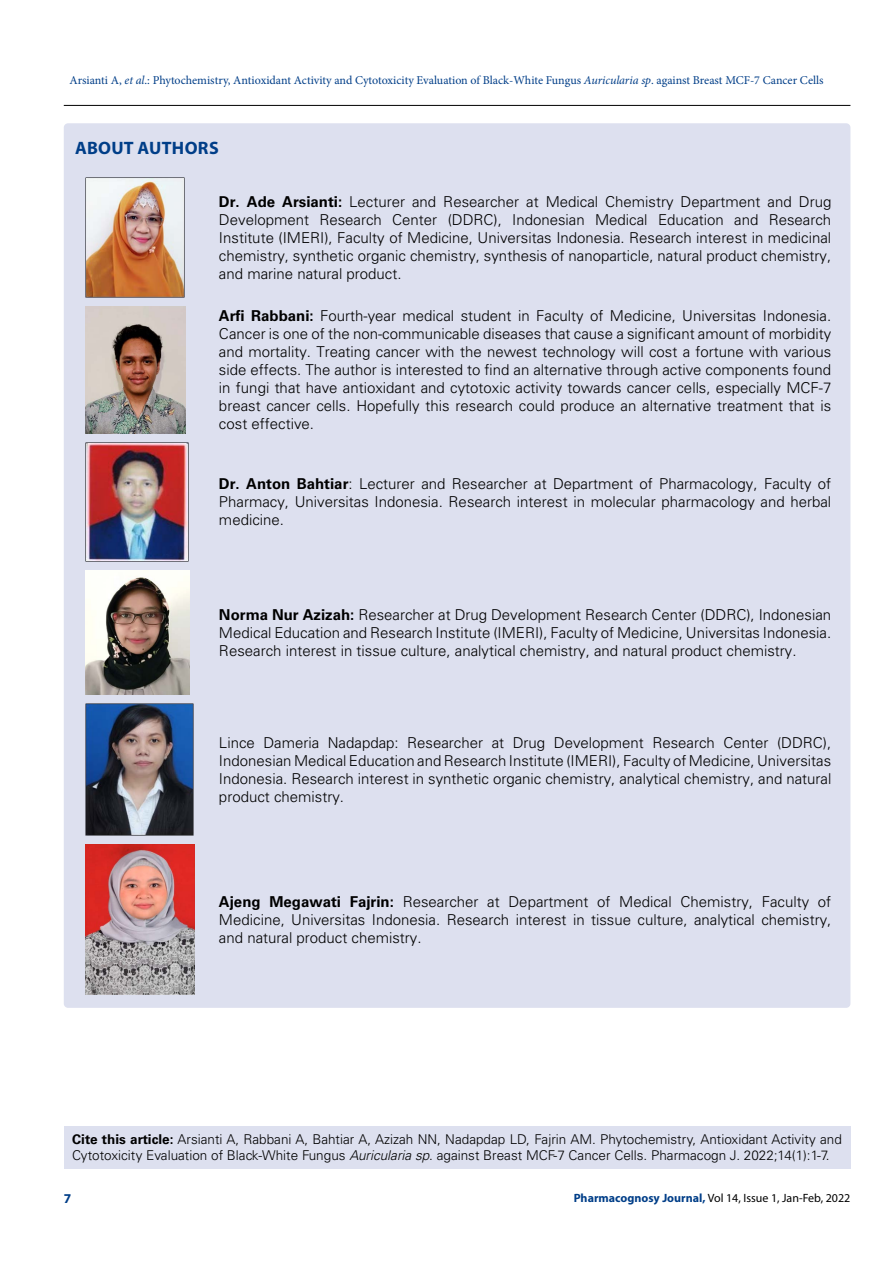
<style>
.page{position:relative;width:893px;height:1263px;background:#fff}
.page>*{position:absolute;margin:0;border:0;box-sizing:border-box;transform-origin:0 0}
.t1{font:700 18px "Myriad Pro";letter-spacing:.015em;color:#003e88}
.t2{font:300 15px/18px "Univers LT Std";color:#000;text-align:justify}
.t3{font:300 13.5px/16.2px "Univers LT Std";color:#000}
.t4{font:700 13.5px "Myriad Pro";color:#003e88}
.t5{font:12px "Minion Pro";letter-spacing:-.005em;color:#003e88}
.t6{font:12px "Myriad Pro";color:#000}
.s1{font-style:italic}
.s2{font-weight:700}
.s3{font-weight:700;color:#003e88}
</style>
<div class="page">
<hr style="left:64px;top:105px;width:786px;height:1px;background:#000">
<div style="left:64px;top:123px;width:786px;height:885px;background:#dde0ef;border-radius:4px"></div>
<div style="left:64px;top:1126px;width:786px;height:43px;background:#dde0ef"></div>
<img style="left:85px;top:177px;width:100px;height:121px">
<img style="left:85px;top:306px;width:100px;height:128px">
<img style="left:85px;top:442px;width:103px;height:119px">
<img style="left:85px;top:570px;width:104px;height:125px">
<img style="left:85px;top:703px;width:109px;height:133px">
<img style="left:85px;top:844px;width:110px;height:150px">
<p class="t5" style="left:69px;top:72px;width:756px">Arsianti A, <span class="s1">et al</span>.: Phytochemistry, Antioxidant Activity and Cytotoxicity Evaluation of Black-White Fungus <span class="s1">Auricularia sp</span>. against Breast MCF-7 Cancer Cells</p>
<p class="t1" style="left:75px;top:136px;width:145px">ABOUT AUTHORS</p>
<p class="t2" style="left:219px;top:192px;width:614px"><span class="s2">Dr. Ade Arsianti:</span> Lecturer and Researcher at Medical Chemistry Department and Drug Development Research Center (DDRC), Indonesian Medical Education and Research Institute (IMERI), Faculty of Medicine, Universitas Indonesia. Research interest in medicinal chemistry, synthetic organic chemistry, synthesis of nanoparticle, natural product chemistry, and marine natural product.</p>
<p class="t2" style="left:219px;top:307px;width:614px"><span class="s2">Arfi Rabbani:</span> Fourth-year medical student in Faculty of Medicine, Universitas Indonesia.<br>Cancer is one of the non-communicable diseases that cause a significant amount of morbidity and mortality. Treating cancer with the newest technology will cost a fortune with various side effects. The author is interested to find an alternative through active components found in fungi that have antioxidant and cytotoxic activity towards cancer cells, especially MCF-7 breast cancer cells. Hopefully this research could produce an alternative treatment that is cost effective.</p>
<p class="t2" style="left:219px;top:475px;width:614px"><span class="s2">Dr. Anton Bahtiar</span>: Lecturer and Researcher at Department of Pharmacology, Faculty of Pharmacy, Universitas Indonesia. Research interest in molecular pharmacology and herbal medicine.</p>
<p class="t2" style="left:219px;top:605px;width:614px"><span class="s2">Norma Nur Azizah:</span> Researcher at Drug Development Research Center (DDRC), Indonesian Medical Education and Research Institute (IMERI), Faculty of Medicine, Universitas Indonesia.<br>Research interest in tissue culture, analytical chemistry, and natural product chemistry.</p>
<p class="t2" style="left:219px;top:734px;width:614px">Lince Dameria Nadapdap: Researcher at Drug Development Research Center (DDRC), Indonesian Medical Education and Research Institute (IMERI), Faculty of Medicine, Universitas Indonesia. Research interest in synthetic organic chemistry, analytical chemistry, and natural product chemistry.</p>
<p class="t2" style="left:219px;top:892px;width:614px"><span class="s2">Ajeng Megawati Fajrin:</span> Researcher at Department of Medical Chemistry, Faculty of Medicine, Universitas Indonesia. Research interest in tissue culture, analytical chemistry, and natural product chemistry.</p>
<p class="t3" style="left:72px;top:1131px;width:771px"><span class="s2">Cite this article:</span> Arsianti A, Rabbani A, Bahtiar A, Azizah NN, Nadapdap LD, Fajrin AM. Phytochemistry, Antioxidant Activity and<br>Cytotoxicity Evaluation of Black-White Fungus <span class="s1">Auricularia sp</span>. against Breast MCF-7 Cancer Cells. Pharmacogn J. 2022;14(1):1-7.</p>
<p class="t4" style="left:64px;top:1189px;width:9px">7</p>
<p class="t6" style="left:574px;top:1190px;width:278px"><span class="s3">Pharmacognosy Journal,</span> Vol 14, Issue 1, Jan-Feb, 2022</p>
</div>
